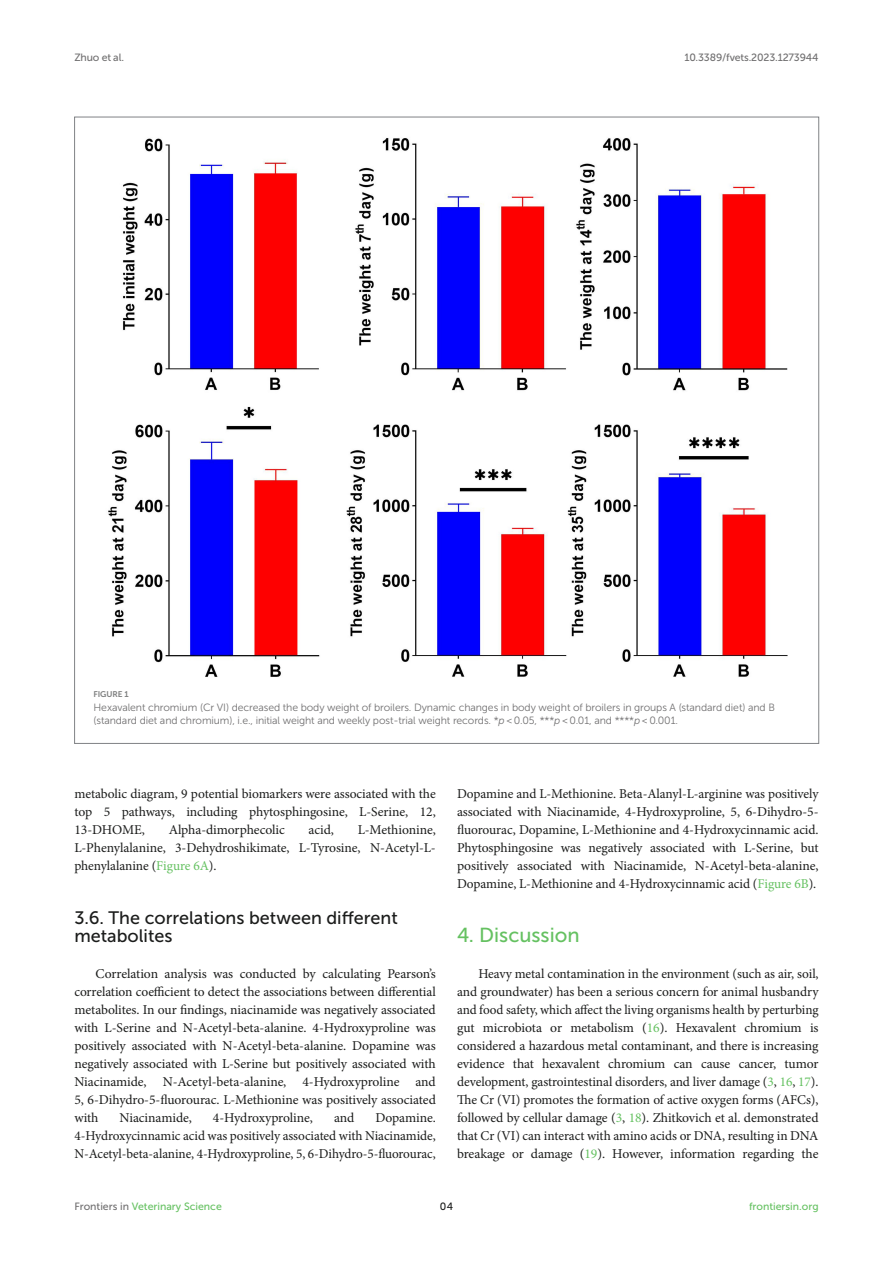
<style>
.page{position:relative;width:893px;height:1263px;background:#fff}
.page>*{position:absolute;margin:0;border:0;box-sizing:border-box;transform-origin:0 0}
.HEAD_1{font:20.25px "Museo Sans 500";color:#65c161}
.HEAD_2{font:18px/18px "Museo Sans 500";color:#1b1c1b}
.TEXT_FLUSH{font:13.5px/18px "Minion Pro";letter-spacing:-.005em;color:#1b1c1b;text-align:justify}
.FIG_LEG{font:10.5px/13.5px "Museo Sans 300";letter-spacing:-.01em;color:#706f70}
.t1{font:10.5px "Museo Sans 500";color:#65c161}
.t2{font:10.5px "Museo Sans 500";letter-spacing:-.015em;color:#706f70}
.t3{font:10.5px "Museo Sans 500";color:#1b1c1b}
.FIG_HD{font:8.25px "Museo Sans 700";letter-spacing:-.01em;color:#7e7f7f}
.s1{font-style:italic}
.s2{color:#65c161}
.s3{color:#706f70}
</style>
<div class="page">
<img style="left:108px;top:138px;width:680px;height:539px">
<p class="t2" style="left:74px;top:51px;width:51px">Zhuo et al.</p>
<p class="t2" style="left:684px;top:51px;width:136px">10.3389/fvets.2023.1273944</p>
<p class="FIG_HD" style="left:94px;top:690px;width:37px">FIGURE 1</p>
<p class="FIG_LEG" style="left:94px;top:701px;width:683px">Hexavalent chromium (Cr VI) decreased the body weight of broilers. Dynamic changes in body weight of broilers in groups A (standard diet) and B (standard diet and chromium), i.e., initial weight and weekly post-trial weight records. *<span class="s1">p</span> &lt; 0.05, ***<span class="s1">p</span> &lt; 0.01, and ****<span class="s1">p</span> &lt; 0.001.</p>
<p class="TEXT_FLUSH" style="left:74px;top:785px;width:363px">metabolic diagram, 9 potential biomarkers were associated with the top 5 pathways, including phytosphingosine, L-Serine, 12, 13-DHOME,</p>
<p class="TEXT_FLUSH" style="left:74px;top:821px;width:363px;text-indent:283px">L-Methionine, L-Phenylalanine, 3-Dehydroshikimate, L-Tyrosine, N-Acetyl-L&shy;phenylalanine (<span class="s2">Figure 6A</span>).</p>
<p class="HEAD_2" style="left:74px;top:909px;width:325px">3.6. The correlations between different metabolites</p>
<p class="TEXT_FLUSH" style="left:74px;top:965px;width:363px;text-indent:21px">Correlation analysis was conducted by calculating Pearson’s correlation coefficient to detect the associations between differential metabolites. In our findings, niacinamide was negatively associated with L-Serine and N-Acetyl-beta-alanine. 4-Hydroxyproline was positively associated with N-Acetyl-beta-alanine. Dopamine was negatively associated with L-Serine but positively associated with Niacinamide, N-Acetyl-beta-alanine, 4-Hydroxyproline and 5, 6-Dihydro-5-fluorourac. L-Methionine was positively associated with</p>
<p class="TEXT_FLUSH" style="left:169px;top:821px;width:118px">Alpha-dimorphecolic</p>
<p class="TEXT_FLUSH" style="left:309px;top:821px;width:27px">acid,</p>
<p class="TEXT_FLUSH" style="left:120px;top:1109px;width:74px">Niacinamide,</p>
<p class="TEXT_FLUSH" style="left:213px;top:1109px;width:101px">4-Hydroxyproline,</p>
<p class="TEXT_FLUSH" style="left:334px;top:1109px;width:22px">and</p>
<p class="TEXT_FLUSH" style="left:74px;top:1109px;width:363px;text-indent:301px">Dopamine.<br>4-Hydroxycinnamic acid was positively associated with Niacinamide, N-Acetyl-beta-alanine, 4-Hydroxyproline, 5, 6-Dihydro-5-fluorourac,</p>
<p class="TEXT_FLUSH" style="left:457px;top:785px;width:363px">Dopamine and L-Methionine. Beta-Alanyl-L-arginine was positively associated with Niacinamide, 4-Hydroxyproline, 5, 6-Dihydro-5- fluorourac, Dopamine, L-Methionine and 4-Hydroxycinnamic acid.<br>Phytosphingosine was negatively associated with L-Serine, but positively associated with Niacinamide, N-Acetyl-beta-alanine, Dopamine, L-Methionine and 4-Hydroxycinnamic acid (<span class="s2">Figure 6B</span>).</p>
<p class="HEAD_1" style="left:457px;top:924px;width:124px">4. Discussion</p>
<p class="TEXT_FLUSH" style="left:457px;top:965px;width:363px;text-indent:21px">Heavy metal contamination in the environment (such as air, soil, and groundwater) has been a serious concern for animal husbandry and food safety, which affect the living organisms health by perturbing gut microbiota or metabolism (<span class="s2">16</span>). Hexavalent chromium is considered a hazardous metal contaminant, and there is increasing evidence that hexavalent chromium can cause cancer, tumor development, gastrointestinal disorders, and liver damage (<span class="s2">3</span>, <span class="s2">16</span>, <span class="s2">17</span>).<br>The Cr (VI) promotes the formation of active oxygen forms (AFCs), followed by cellular damage (<span class="s2">3</span>, <span class="s2">18</span>). Zhitkovich et al. demonstrated that Cr (VI) can interact with amino acids or DNA, resulting in DNA breakage or damage (<span class="s2">19</span>). However, information regarding the</p>
<p class="t1" style="left:74px;top:1200px;width:149px"><span class="s3">Frontiers in</span> Veterinary Science</p>
<p class="t3" style="left:440px;top:1200px;width:15px">04</p>
<p class="t1" style="left:749px;top:1200px;width:71px">frontiersin.org</p>
</div>
